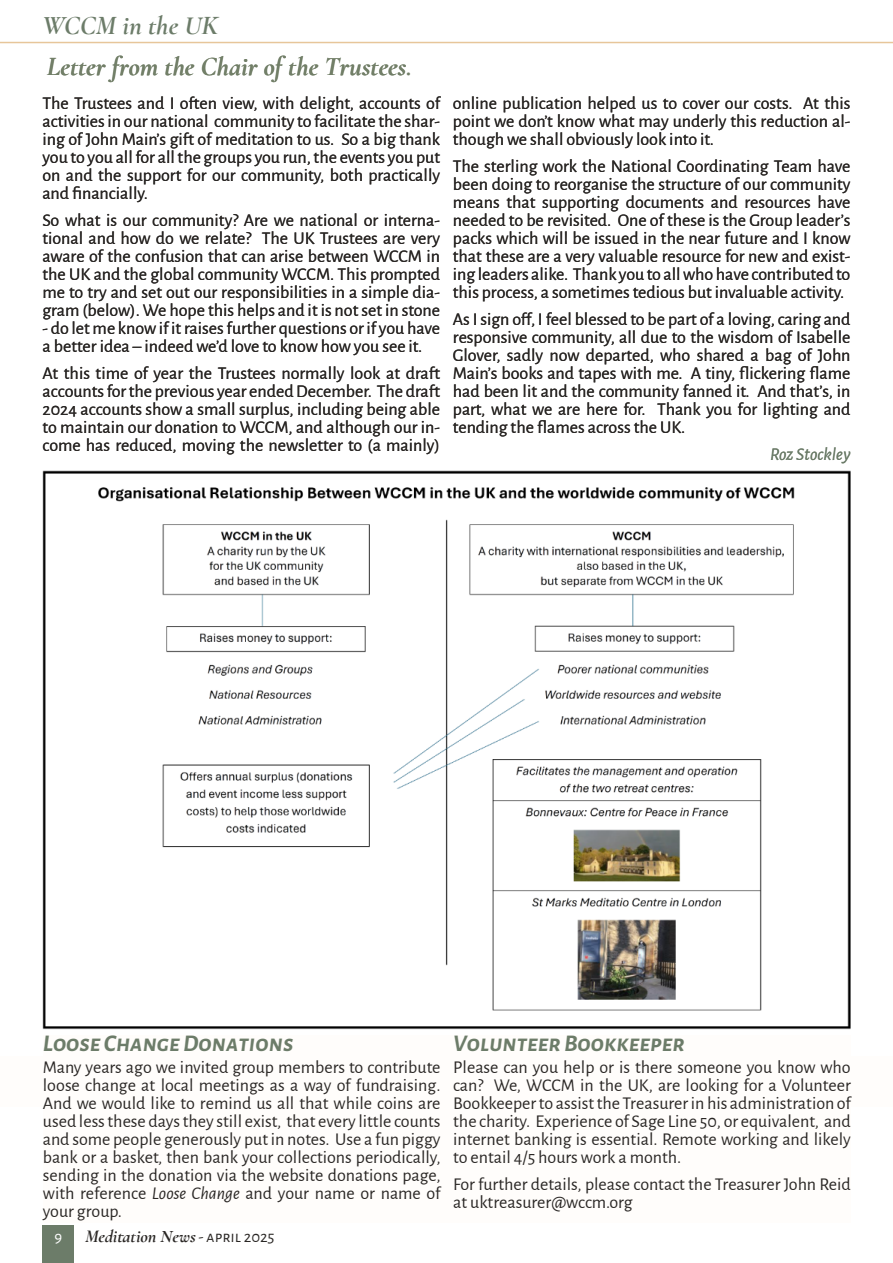
<style>
.page{position:relative;width:893px;height:1263px;background:#fff}
.page>*{position:absolute;margin:0;border:0;box-sizing:border-box;transform-origin:0 0}
.t1{font:italic 700 27px "Cormorant Garamond";color:#727f68}
.t2{font:italic 700 27px "Cormorant Garamond";color:#6c7c69}
.t3{font:italic 700 24px "Alegreya Sans SC";color:#6c7c69}
.t4{font:18px/18px "Alegreya Sans";color:#2a2725;text-align:justify}
.t5{font:italic 700 18px "Cormorant Garamond";color:#2a2725}
.t6{font:italic 18px "Alegreya Sans";color:#6c7c69}
.t7{font:16.5px "Alegreya Sans SC";color:#fff}
.s1{font-style:italic}
.s2{font-family:"Alegreya Sans SC";font-weight:400;font-style:normal;font-size:16.5px}
</style>
<div class="page">
<div style="left:43px;top:1225px;width:31px;height:38px;background:#6c7c69"></div>
<hr style="left:0;top:42px;width:893px;height:1px;background:#e7c69a">
<img style="left:42px;top:470px;width:809px;height:560px">
<div style="left:0;top:1056px;width:893px;height:50px;background:#fffdfb"></div>
<div style="left:43px;top:1035px;width:808px;height:187px;background:#fffdfb"></div>
<h1 class="t2" style="left:43px;top:9px;width:177px">WCCM in the UK</h1>
<h1 class="t1" style="left:47px;top:50px;width:367px">Letter from the Chair of the Trustees.</h1>
<p class="t4" style="left:43px;top:95px;width:399px">The Trustees and I often view, with delight, accounts of activities in our national community to facilitate the shar‐ ing of John Main’s gift of meditation to us. So a big thank you to you all for all the groups you run, the events you put on and the support for our community, both practically and financially.</p>
<p class="t4" style="left:43px;top:212px;width:399px">So what is our community? Are we national or interna‐ tional and how do we relate? The UK Trustees are very aware of the confusion that can arise between WCCM in the UK and the global community WCCM. This prompted me to try and set out our responsibilities in a simple dia‐ gram (below). We hope this helps and it is not set in stone</p>
<p class="t4" style="left:43px;top:320px;width:399px">- do let me know if it raises further questions or if you have a better idea – indeed we’d love to know how you see it.</p>
<p class="t4" style="left:43px;top:365px;width:399px">At this time of year the Trustees normally look at draft accounts for the previous year ended December. The draft 2024 accounts show a small surplus, including being able to maintain our donation to WCCM, and although our in‐ come has reduced, moving the newsletter to (a mainly)</p>
<p class="t4" style="left:453px;top:95px;width:399px">online publication helped us to cover our costs. At this point we don’t know what may underly this reduction al‐ though we shall obviously look into it.</p>
<p class="t4" style="left:453px;top:158px;width:399px">The sterling work the National Coordinating Team have been doing to reorganise the structure of our community means that supporting documents and resources have needed to be revisited. One of these is the Group leader’s packs which will be issued in the near future and I know that these are a very valuable resource for new and exist‐ ing leaders alike. Thank you to all who have contributed to this process, a sometimes tedious but invaluable activity.</p>
<p class="t4" style="left:453px;top:311px;width:399px">As I sign off, I feel blessed to be part of a loving, caring and responsive community, all due to the wisdom of Isabelle Glover, sadly now departed, who shared a bag of John Main’s books and tapes with me. A tiny, flickering flame had been lit and the community fanned it. And that’s, in part, what we are here for. Thank you for lighting and tending the flames across the UK.</p>
<p class="t6" style="left:770px;top:446px;width:82px">Roz Stockley</p>
<h2 class="t3" style="left:43px;top:1031px;width:252px">Loose Change Donations</h2>
<p class="t4" style="left:43px;top:1059px;width:399px">Many years ago we invited group members to contribute loose change at local meetings as a way of fundraising.<br>And we would like to remind us all that while coins are used less these days they still exist, that every little counts and some people generously put in notes. Use a fun piggy bank or a basket, then bank your collections periodically, sending in the donation via the website donations page, with reference <span class="s1">Loose Change</span> and your name or name of your group.</p>
<p class="t7" style="left:55px;top:1228px;width:9px">9</p>
<p class="t5" style="left:85px;top:1225px;width:191px">Meditation News <span class="s2">- april 2025</span></p>
<h2 class="t3" style="left:453px;top:1031px;width:233px">Volunteer Bookkeeper</h2>
<p class="t4" style="left:453px;top:1059px;width:399px">Please can you help or is there someone you know who can? We, WCCM in the UK, are looking for a Volunteer Bookkeeper to assist the Treasurer in his administration of the charity. Experience of Sage Line 50, or equivalent, and internet banking is essential. Remote working and likely to entail 4/5 hours work a month.</p>
<p class="t4" style="left:453px;top:1176px;width:399px">For further details, please contact the Treasurer John Reid at uktreasurer@wccm.org</p>
</div>
